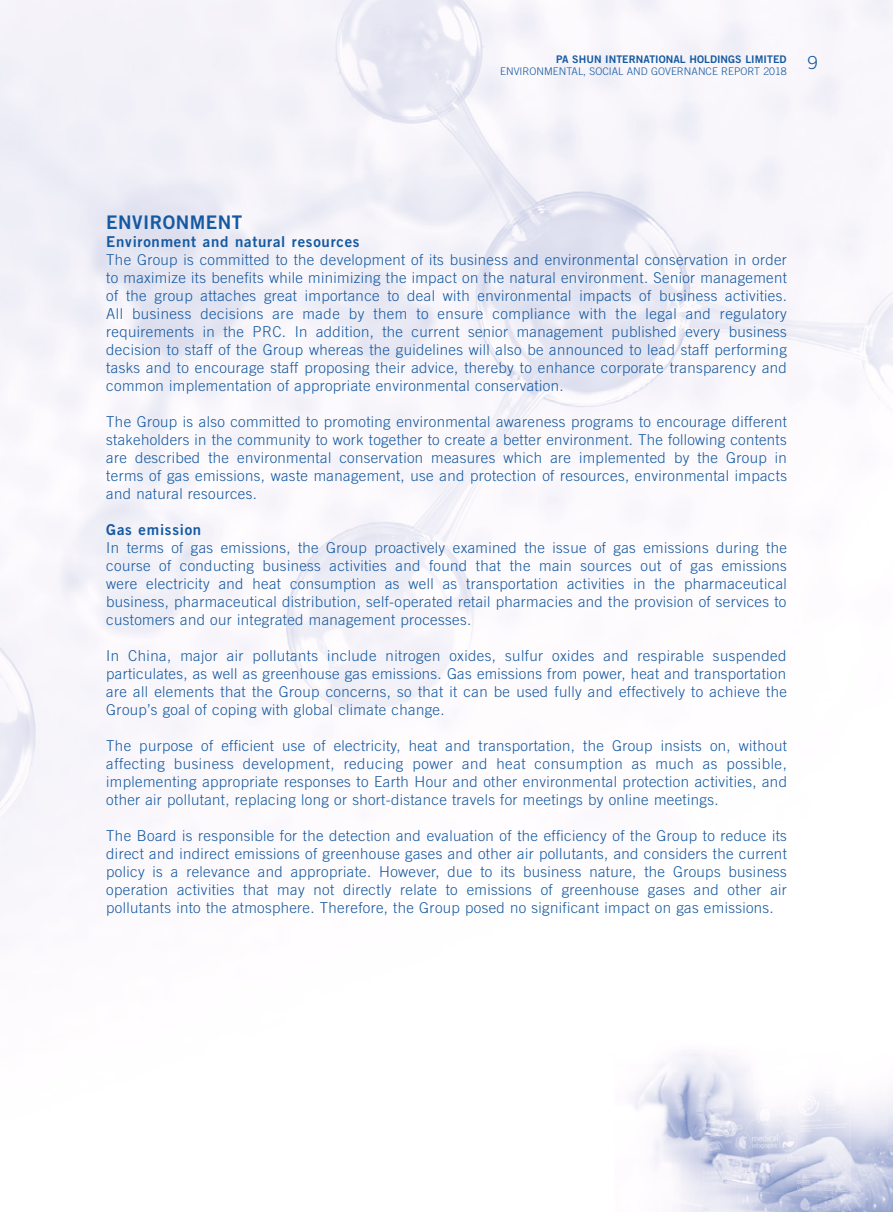
<style>
.page{position:relative;width:893px;height:1212px;background:#fff}
.page>*{position:absolute;margin:0;border:0;box-sizing:border-box;transform-origin:0 0}
.t1{font:18.75px "Trade Gothic LT Std Bd 2";letter-spacing:.025em;color:#1459a1}
.t2{font:300 18px "Trade Gothic LT Std";color:#1459a1}
.t3{font:300 15px/18px "Trade Gothic LT Std";letter-spacing:.025em;color:#1459a1;text-align:justify}
.t4{font:15px "Trade Gothic LT Std Bd 2";letter-spacing:.05em;color:#1459a1}
.t5{font:300 10.5px "Trade Gothic LT Std";letter-spacing:.005em;color:#1459a1}
.t6{font:10.5px "Trade Gothic LT Std Bd 2";letter-spacing:.005em;color:#1459a1}
</style>
<div class="page">
<img style="left:0;top:0;width:893px;height:1212px">
<p class="t6" style="left:556px;top:53px;width:232px">PA SHUN INTERNATIONAL HOLDINGS LIMITED</p>
<p class="t5" style="left:500px;top:65px;width:288px">ENVIRONMENTAL, SOCIAL AND GOVERNANCE REPORT 2018</p>
<p class="t2" style="left:808px;top:51px;width:12px">9</p>
<p class="t1" style="left:106px;top:211px;width:137px">ENVIRONMENT</p>
<p class="t4" style="left:106px;top:233px;width:255px">Environment and natural resources</p>
<p class="t3" style="left:106px;top:251px;width:682px">The Group is committed to the development of its business and environmental conservation in order to maximize its benefits while minimizing the impact on the natural environment. Senior management of the group attaches great importance to deal with environmental impacts of business activities.<br>All business decisions are made by them to ensure compliance with the legal and regulatory requirements in the PRC. In addition, the current senior management published every business decision to staff of the Group whereas the guidelines will also be announced to lead staff performing tasks and to encourage staff proposing their advice, thereby to enhance corporate transparency and common implementation of appropriate environmental conservation.</p>
<p class="t3" style="left:106px;top:413px;width:682px">The Group is also committed to promoting environmental awareness programs to encourage different stakeholders in the community to work together to create a better environment. The following contents are described the environmental conservation measures which are implemented by the Group in terms of gas emissions, waste management, use and protection of resources, environmental impacts and natural resources.</p>
<p class="t4" style="left:106px;top:521px;width:96px">Gas emission</p>
<p class="t3" style="left:106px;top:539px;width:682px">In terms of gas emissions, the Group proactively examined the issue of gas emissions during the course of conducting business activities and found that the main sources out of gas emissions were electricity and heat consumption as well as transportation activities in the pharmaceutical business, pharmaceutical distribution, self-operated retail pharmacies and the provision of services to customers and our integrated management processes.</p>
<p class="t3" style="left:106px;top:647px;width:682px">In China, major air pollutants include nitrogen oxides, sulfur oxides and respirable suspended particulates, as well as greenhouse gas emissions. Gas emissions from power, heat and transportation are all elements that the Group concerns, so that it can be used fully and effectively to achieve the Group’s goal of coping with global climate change.</p>
<p class="t3" style="left:106px;top:737px;width:682px">The purpose of efficient use of electricity, heat and transportation, the Group insists on, without affecting business development, reducing power and heat consumption as much as possible, implementing appropriate responses to Earth Hour and other environmental protection activities, and other air pollutant, replacing long or short-distance travels for meetings by online meetings.</p>
<p class="t3" style="left:106px;top:827px;width:682px">The Board is responsible for the detection and evaluation of the efficiency of the Group to reduce its direct and indirect emissions of greenhouse gases and other air pollutants, and considers the current policy is a relevance and appropriate. However, due to its business nature, the Groups business operation activities that may not directly relate to emissions of greenhouse gases and other air pollutants into the atmosphere. Therefore, the Group posed no significant impact on gas emissions.</p>
</div>
